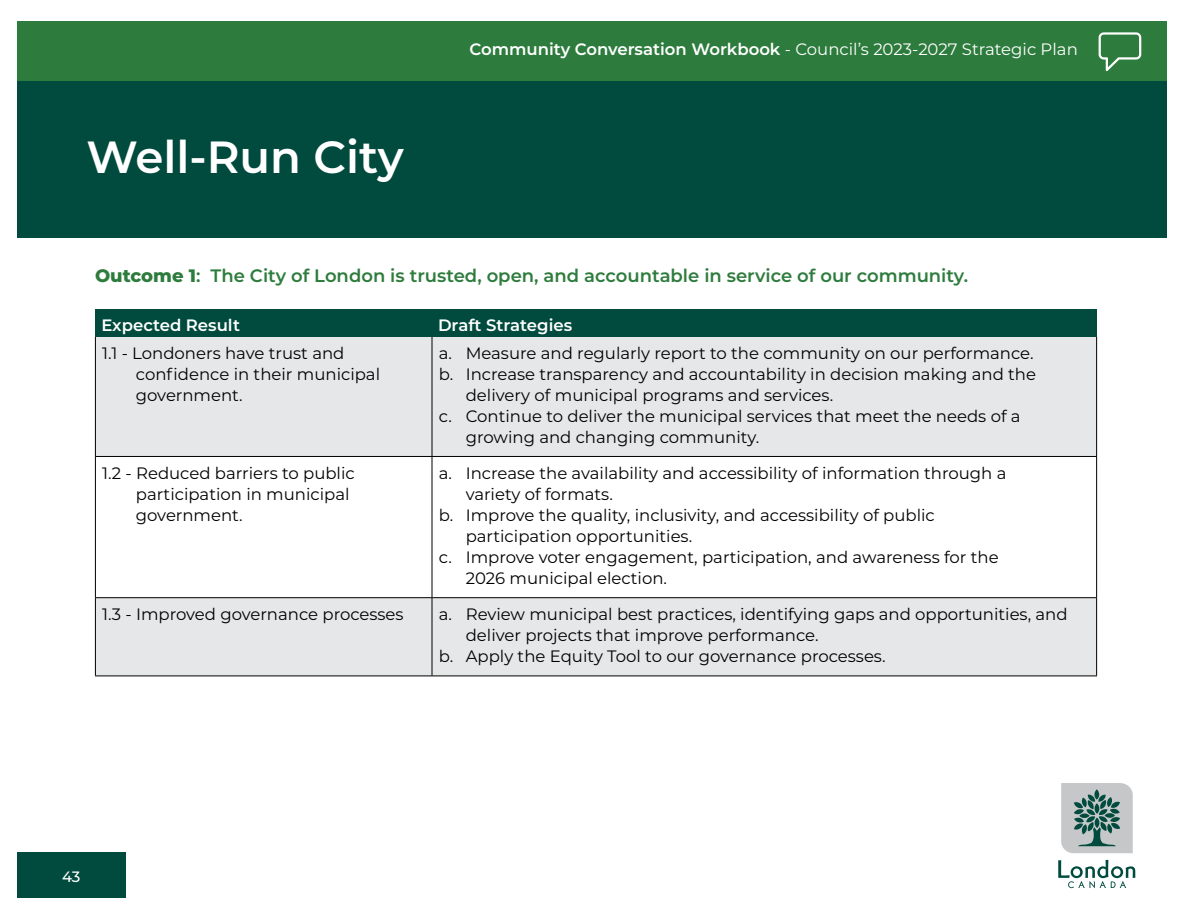
<style>
.page{position:relative;width:1188px;height:918px;background:#fff}
.page>*{position:absolute;margin:0;border:0;box-sizing:border-box;transform-origin:0 0}
.Title__H1{font:600 45px "Montserrat";color:#fff}
.Paragraph_Heading__H{font:600 18px "Montserrat";color:#2d7c3d}
.Letters_Table{font:16.5px/21px "Montserrat";color:#000}
.Paragraph_Body__P__T{font:16.5px/21px "Montserrat";color:#000}
.t1{font:16.5px "Montserrat";color:#fff}
.Paragraph_Body__P{font:600 16.5px "Montserrat";color:#fff}
.t2{font:500 15px "Montserrat";color:#fff}
.s1{font-weight:600}
.s2{font-weight:800}
</style>
<div class="page">
<div style="left:17px;top:21px;width:1149px;height:60px;background:#2d7c3d"></div>
<svg style="left:1099px;top:32px;width:42px;height:39px"></svg>
<div style="left:17px;top:852px;width:108px;height:45px;background:#004b3d"></div>
<svg style="left:1058px;top:783px;width:78px;height:106px"></svg>
<div style="left:17px;top:81px;width:1149px;height:157px;background:#004b3d"></div>
<div style="left:95px;top:309px;width:337px;height:28px;background:#004b3d"></div>
<div style="left:432px;top:309px;width:665px;height:28px;background:#004b3d"></div>
<svg style="left:96px;top:337px;width:1000px;height:339px;fill:#e6e7e8"></svg>
<hr style="left:95px;top:337px;width:1px;height:119px;background:#000">
<hr style="left:432px;top:337px;width:1px;height:119px;background:#000">
<hr style="left:1096px;top:337px;width:1px;height:119px;background:#000">
<hr style="left:95px;top:456px;width:337px;height:1px;background:#000">
<hr style="left:95px;top:457px;width:1px;height:140px;background:#000">
<hr style="left:432px;top:456px;width:665px;height:1px;background:#000">
<hr style="left:432px;top:457px;width:1px;height:140px;background:#000">
<hr style="left:1096px;top:457px;width:1px;height:140px;background:#000">
<hr style="left:95px;top:597px;width:337px;height:1px;background:#000">
<hr style="left:95px;top:598px;width:1px;height:78px;background:#000">
<hr style="left:432px;top:597px;width:665px;height:1px;background:#000">
<hr style="left:432px;top:598px;width:1px;height:78px;background:#000">
<hr style="left:1096px;top:598px;width:1px;height:78px;background:#000">
<hr style="left:95px;top:676px;width:337px;height:1px;background:#000">
<hr style="left:432px;top:676px;width:665px;height:1px;background:#000">
<h1 class="Title__H1" style="left:86px;top:125px;width:319px">Well-Run City</h1>
<p class="t1" style="left:469px;top:38px;width:610px"><span class="s1">Community Conversation Workbook</span> - Council’s 2023-2027 Strategic Plan</p>
<h3 class="Paragraph_Heading__H" style="left:95px;top:263px;width:875px"><span class="s2">Outcome 1</span>: The City of London is trusted, open, and accountable in service of our community.</h3>
<p class="Paragraph_Body__P" style="left:101px;top:313px;width:140px">Expected Result</p>
<p class="Paragraph_Body__P" style="left:438px;top:313px;width:136px">Draft Strategies</p>
<p class="Paragraph_Body__P__T" style="left:136px;top:342px;width:246px;text-indent:-34px">1.1 - Londoners have trust and confidence in their municipal government.</p>
<p class="Letters_Table" style="left:439px;top:342px;width:597px">a. Measure and regularly report to the community on our performance.</p>
<p class="Letters_Table" style="left:466px;top:363px;width:572px;text-indent:-27px">b. Increase transparency and accountability in decision making and the delivery of municipal programs and services.</p>
<p class="Letters_Table" style="left:466px;top:405px;width:556px;text-indent:-27px">c. Continue to deliver the municipal services that meet the needs of a growing and changing community.</p>
<p class="Paragraph_Body__P__T" style="left:136px;top:462px;width:220px;text-indent:-34px">1.2 - Reduced barriers to public participation in municipal government.</p>
<p class="Letters_Table" style="left:466px;top:462px;width:542px;text-indent:-27px">a. Increase the availability and accessibility of information through a variety of formats.</p>
<p class="Letters_Table" style="left:466px;top:504px;width:471px;text-indent:-27px">b. Improve the quality, inclusivity, and accessibility of public participation opportunities.</p>
<p class="Letters_Table" style="left:466px;top:546px;width:534px;text-indent:-27px">c. Improve voter engagement, participation, and awareness for the<br>2026 municipal election.</p>
<p class="Paragraph_Body__P__T" style="left:102px;top:603px;width:303px">1.3 - Improved governance processes</p>
<p class="Letters_Table" style="left:466px;top:603px;width:603px;text-indent:-27px">a. Review municipal best practices, identifying gaps and opportunities, and deliver projects that improve performance.</p>
<p class="Letters_Table" style="left:439px;top:645px;width:448px">b. Apply the Equity Tool to our governance processes.</p>
<p class="t2" style="left:62px;top:866px;width:20px">43</p>
</div>
